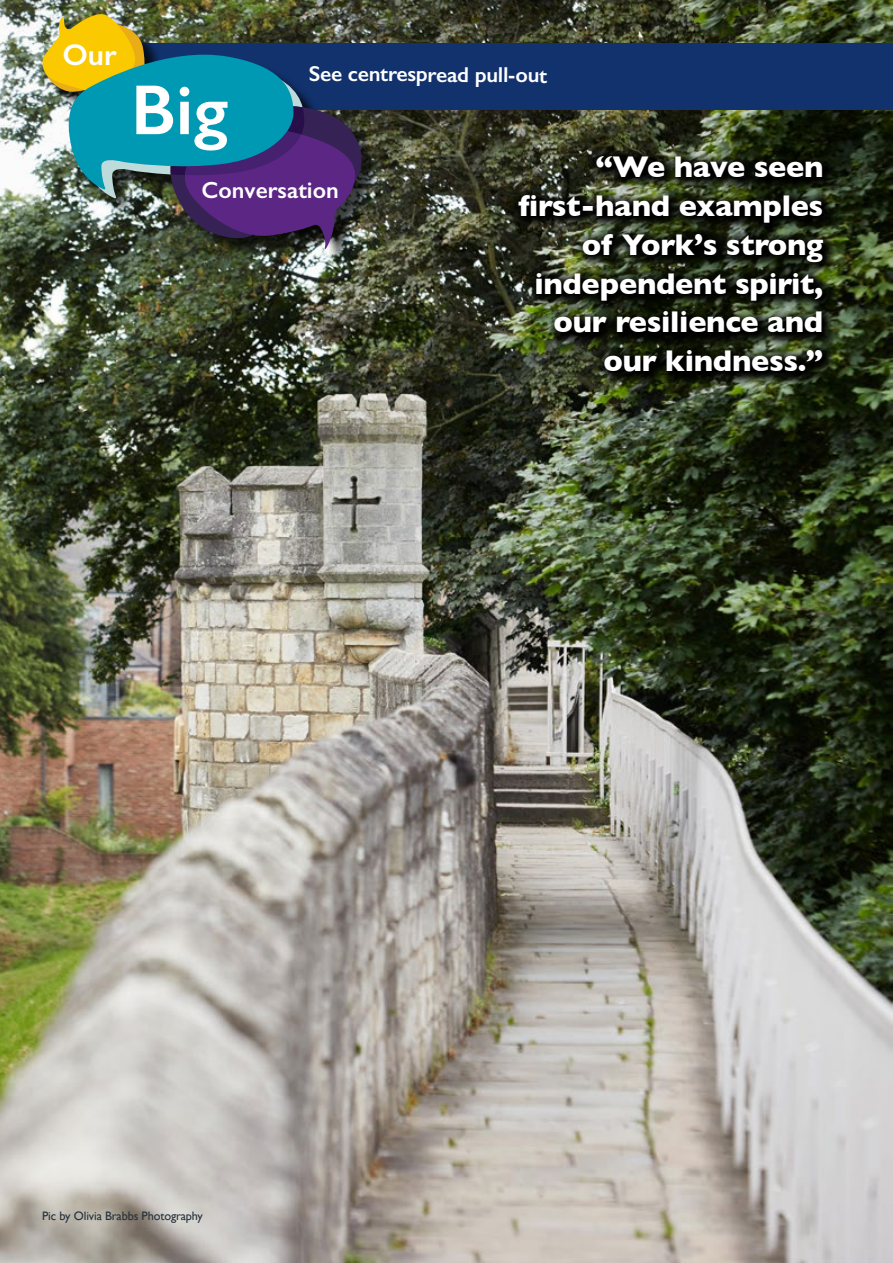
<style>
.page{position:relative;width:893px;height:1263px;background:#fff}
.page>*{position:absolute;margin:0;border:0;box-sizing:border-box;transform-origin:0 0}
.t1{font:600 71.1px "Gill Sans";color:#fff}
.t2{font:700 30.45px/38.8px "Gill Sans";letter-spacing:-.01em;color:#fff;text-align:right}
.t3{font:600 30px "Gill Sans";color:#fff}
.t4{font:600 23.4px "Gill Sans";color:#fff}
.t5{font:600 21.75px "Gill Sans";color:#fff}
.t6{font:12.3px "Gill Sans";letter-spacing:-.01em;color:#25303b}
</style>
<div class="page">
<img style="left:0;top:0;width:893px;height:1263px">
<svg style="left:509px;top:146px;width:329px;height:240px;background:#202617"></svg>
<div style="left:137px;top:43px;width:756px;height:66px;background:#12326e"></div>
<div style="left:45px;top:16px;width:335px;height:251px;background:#000;opacity:.75"></div>
<img style="left:40px;top:9px;width:332px;height:248px">
<p class="t3" style="left:62px;top:37px;width:56px">Our</p>
<p class="t5" style="left:309px;top:59px;width:240px;rotate:1deg">See centrespread pull-out</p>
<h1 class="t1" style="left:131px;top:67px;width:99px">Big</h1>
<p class="t4" style="left:202px;top:176px;width:139px">Conversation</p>
<p class="t2" style="left:518px;top:146px;width:306px">“We have seen first-hand examples of York’s strong independent spirit, our resilience and our kindness.”</p>
<p class="t6" style="left:42px;top:1209px;width:162px">Pic by Olivia Brabbs Photography</p>
</div>
